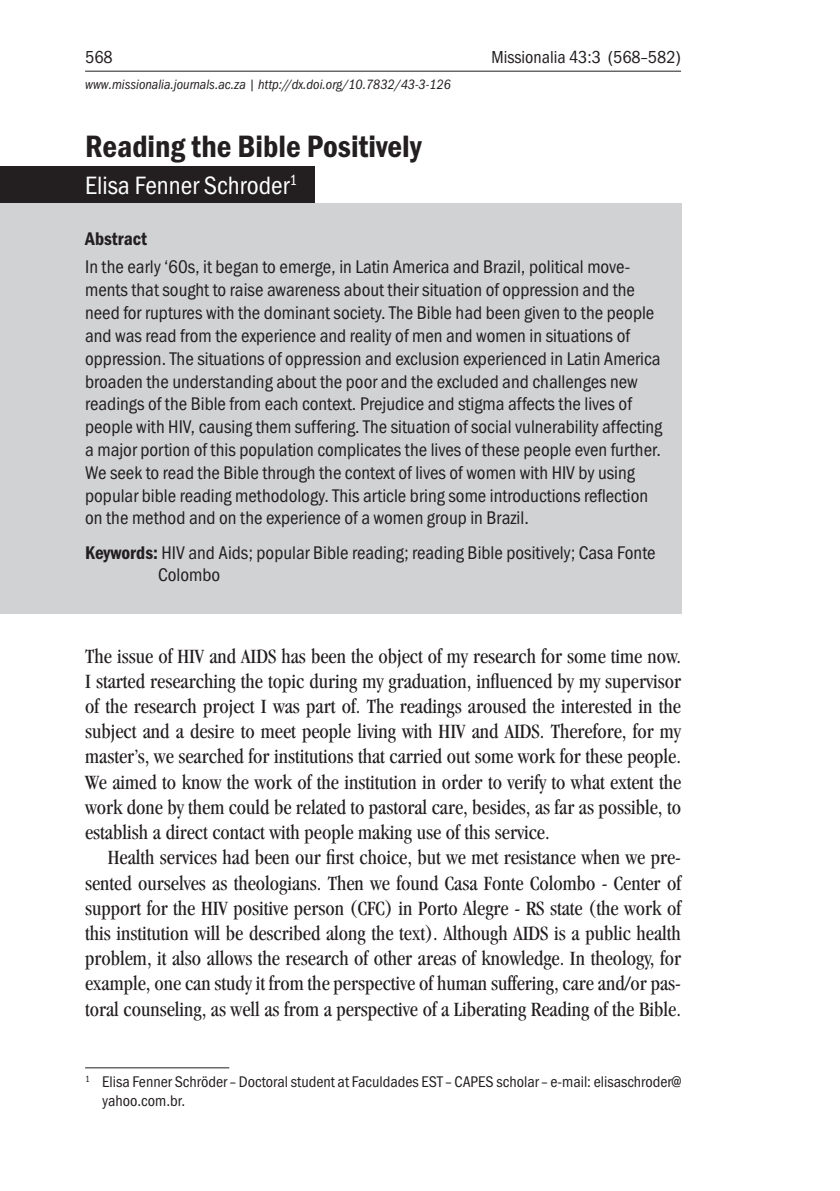
<style>
.page{position:relative;width:840px;height:1191px;background:#fff}
.page>*{position:absolute;margin:0;border:0;box-sizing:border-box;transform-origin:0 0}
.Main_Header{font:600 condensed 32px "Franklin Gothic Itc T";color:#231f20}
.Author{font:condensed 26px "Franklin Gothic Itc T";color:#fff}
.Main_Text_1st{font:condensed 21px/25.2px "Garamond";color:#231f20;text-align:justify}
.Main_Text{font:condensed 21px/25.2px "Garamond";color:#231f20;text-align:justify}
.Abstract{font:condensed 19px/22.8px "Franklin Gothic Itc T";color:#231f20}
.Abstract_Title{font:600 condensed 19px "Franklin Gothic Itc T";color:#231f20}
.t1{font:condensed 18px "Franklin Gothic Itc T";color:#231f20}
.Fußnote{font:condensed 16px/19.2px "Franklin Gothic Itc T";color:#231f20}
.t2{font:italic condensed 14px "Franklin Gothic Itc T";color:#231f20}
.s1{font-weight:600}
</style>
<div class="page">
<hr style="left:85px;top:71px;width:595px;height:1px;background:#231f20">
<div style="left:0;top:166px;width:314px;height:37px;background:#231f20"></div>
<div style="left:0;top:203px;width:680px;height:410px;background:#d1d2d4"></div>
<hr style="left:85px;top:1067px;width:144px;height:1px;background:#231f20">
<p class="t1" style="left:85px;top:47px;width:29px">568</p>
<p class="t1" style="left:491px;top:47px;width:191px">Missionalia 43:3 (568–582)</p>
<p class="t2" style="left:85px;top:77px;width:367px">www.missionalia.journals.ac.za | http://dx.doi.org/10.7832/43-3-126</p>
<p class="Main_Header" style="left:85px;top:128px;width:338px">Reading the Bible Positively</p>
<p class="Author" style="left:85px;top:171px;width:213px">Elisa Fenner Schroder<sup>1</sup></p>
<p class="Abstract_Title" style="left:85px;top:228px;width:63px">Abstract</p>
<p class="Abstract" style="left:85px;top:255px;width:578px">In the early ‘60s, it began to emerge, in Latin America and Brazil, political move&shy;ments that sought to raise awareness about their situation of oppression and the need for ruptures with the dominant society. The Bible had been given to the people and was read from the experience and reality of men and women in situations of oppression. The situations of oppression and exclusion experienced in Latin America broaden the understanding about the poor and the excluded and challenges new readings of the Bible from each context. Prejudice and stigma affects the lives of people with HIV, causing them suffering. The situation of social vulnerability affecting a major portion of this population complicates the lives of these people even further.<br>We seek to read the Bible through the context of lives of women with HIV by using popular bible reading methodology. This article bring some introductions reflection on the method and on the experience of a women group in Brazil.</p>
<p class="Abstract" style="left:158px;top:540px;width:499px;text-indent:-73px"><span class="s1">Keywords:</span> HIV and Aids; popular Bible reading; reading Bible positively; Casa Fonte<br>Colombo</p>
<p class="Main_Text_1st" style="left:85px;top:643px;width:597px">The issue of HIV and AIDS has been the object of my research for some time now.<br>I started researching the topic during my graduation, influenced by my supervisor of the research project I was part of. The readings aroused the interested in the subject and a desire to meet people living with HIV and AIDS. Therefore, for my master’s, we searched for institutions that carried out some work for these people.<br>We aimed to know the work of the institution in order to verify to what extent the work done by them could be related to pastoral care, besides, as far as possible, to establish a direct contact with people making use of this service.</p>
<p class="Main_Text" style="left:85px;top:845px;width:597px;text-indent:23px">Health services had been our first choice, but we met resistance when we pre&shy;sented ourselves as theologians. Then we found Casa Fonte Colombo - Center of support for the HIV positive person (CFC) in Porto Alegre - RS state (the work of this institution will be described along the text). Although AIDS is a public health problem, it also allows the research of other areas of knowledge. In theology, for example, one can study it from the perspective of human suffering, care and/or pas&shy;toral counseling, as well as from a perspective of a Liberating Reading of the Bible.</p>
<p class="Fußnote" style="left:102px;top:1072px;width:580px;text-indent:-17px"><sup>1</sup> Elisa Fenner Schröder – Doctoral student at Faculdades EST – CAPES scholar – e-mail: elisaschroder@ yahoo.com.br.</p>
</div>
